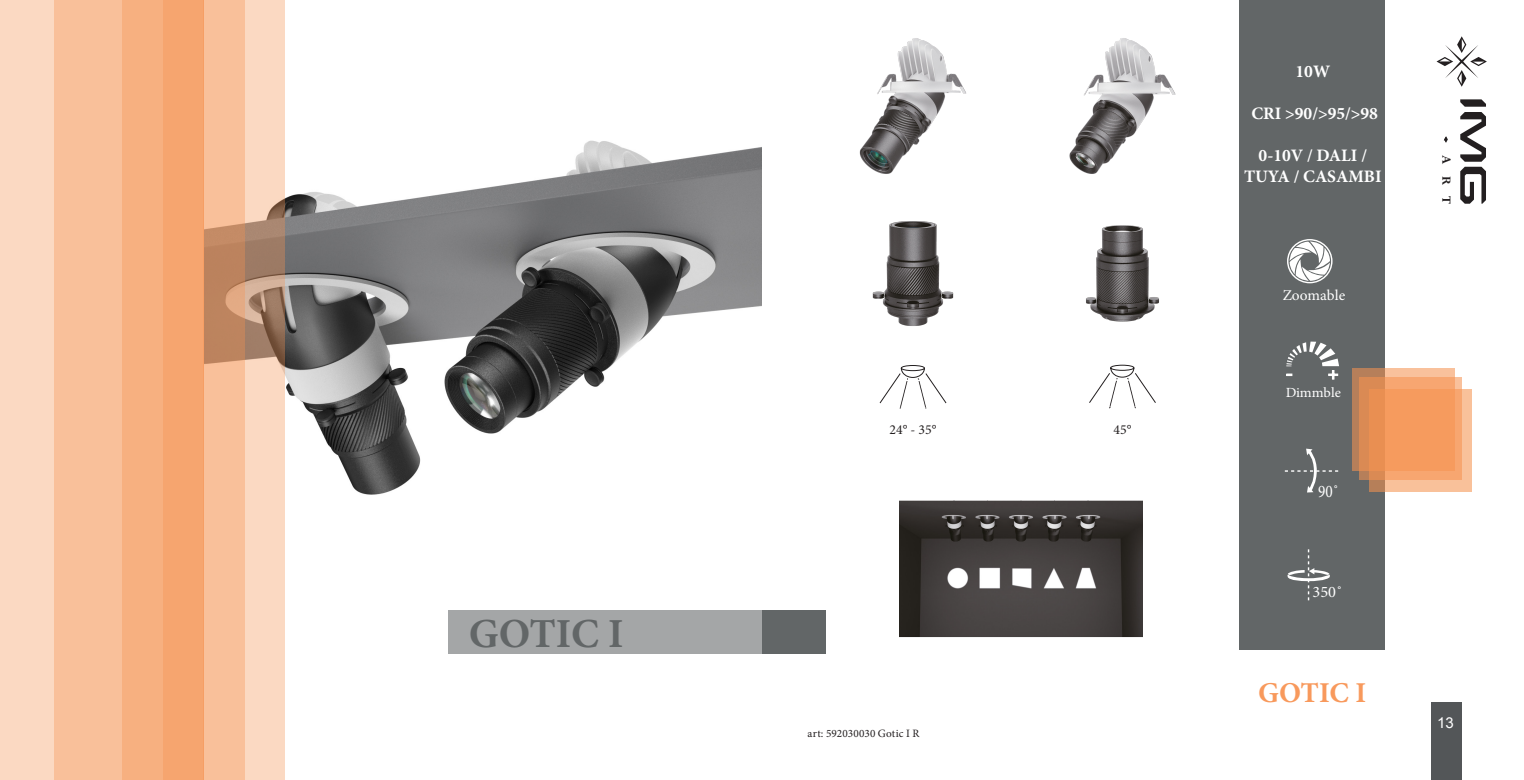
<style>
.page{position:relative;width:1524px;height:780px;background:#fff}
.page>*{position:absolute;margin:0;border:0;box-sizing:border-box;transform-origin:0 0}
.t1{font:700 41.25px "Minion Pro";letter-spacing:-.005em;color:#626667}
.t2{font:700 28.75px "Minion Pro";letter-spacing:-.005em;color:#f8995c}
.t3{font:17.62px "Minion Pro";color:#fff;scale:.86 1}
.t4{font:700 17.5px "Minion Pro";color:#fff}
.t5{font:16px "Minion Pro";color:#fff}
.t6{font:15px "Minion Pro";color:#fff}
.t7{font:15px "Arial";color:#fff}
.t8{font:14px "Minion Pro";color:#fff;scale:1.04 1}
.t9{font:700 13.88px "Perpetua";color:#231f20}
.t10{font:13.75px "Minion Pro";color:#231f20}
.t11{font:11.25px "Minion Pro";letter-spacing:.015em;color:#231f20}
</style>
<div class="page">
<div style="left:1239px;top:0;width:146px;height:649px;background:#626667"></div>
<svg style="left:1369px;top:390px;width:103px;height:102px;background:#f3ba92"></svg>
<svg style="left:1359px;top:378px;width:102px;height:102px;background:#f0a16c"></svg>
<svg style="left:1352px;top:368px;width:103px;height:102px;background:#eb9860"></svg>
<svg style="left:1444px;top:136px;width:4px;height:7px"></svg>
<svg style="left:1436px;top:36px;width:50px;height:51px"></svg>
<svg style="left:1460px;top:99px;width:26px;height:105px"></svg>
<div style="left:762px;top:610px;width:64px;height:43px;background:#626667"></div>
<div style="left:1430px;top:702px;width:31px;height:78px;background:#535658"></div>
<img style="left:285px;top:140px;width:477px;height:514px">
<div style="left:449px;top:610px;width:313px;height:43px;background:#a4a6a7"></div>
<div style="left:0;top:0;width:204px;height:780px;background:#fbd9c2"></div>
<div style="left:55px;top:0;width:149px;height:780px;background:#f9c09a"></div>
<div style="left:122px;top:0;width:82px;height:780px;background:#f7b080"></div>
<div style="left:163px;top:0;width:81px;height:780px;background:#f6a56f"></div>
<svg style="left:204px;top:0;width:81px;height:780px;background:#ecbea0"></svg>
<img style="left:859px;top:38px;width:107px;height:288px">
<img style="left:1069px;top:38px;width:107px;height:284px">
<img style="left:899px;top:500px;width:243px;height:138px">
<svg style="left:1286px;top:341px;width:53px;height:38px"></svg>
<svg style="left:1285px;top:448px;width:53px;height:44px"></svg>
<svg style="left:1287px;top:549px;width:43px;height:51px"></svg>
<svg style="left:1287px;top:239px;width:45px;height:44px"></svg>
<svg style="left:879px;top:365px;width:68px;height:43px"></svg>
<svg style="left:1089px;top:364px;width:67px;height:44px"></svg>
<p class="t1" style="left:469px;top:604px;width:156px">GOTIC I</p>
<p class="t10" style="left:889px;top:420px;width:48px">24° - 35°</p>
<p class="t10" style="left:1113px;top:420px;width:19px">45°</p>
<p class="t11" style="left:807px;top:725px;width:113px">art: 592030030 Gotic I R</p>
<p class="t4" style="left:1295px;top:59px;width:36px">10W</p>
<p class="t4" style="left:1251px;top:101px;width:128px">CRI &gt;90/&gt;95/&gt;98</p>
<p class="t4" style="left:1258px;top:143px;width:110px">0-10V / DALI /</p>
<p class="t4" style="left:1244px;top:164px;width:139px">TUYA / CASAMBI</p>
<p class="t6" style="left:1283px;top:285px;width:64px">Zoomable</p>
<p class="t8" style="left:1285px;top:382px;width:54px">Dimmble</p>
<p class="t3" style="left:1318px;top:480px;width:26px">90˚</p>
<p class="t5" style="left:1312px;top:581px;width:32px">350˚</p>
<p class="t2" style="left:1258px;top:672px;width:109px">GOTIC I</p>
<p class="t9" style="left:1455px;top:155px;width:50px;rotate:90deg">ART</p>
<p class="t7" style="left:1437px;top:712px;width:18px">13</p>
</div>
